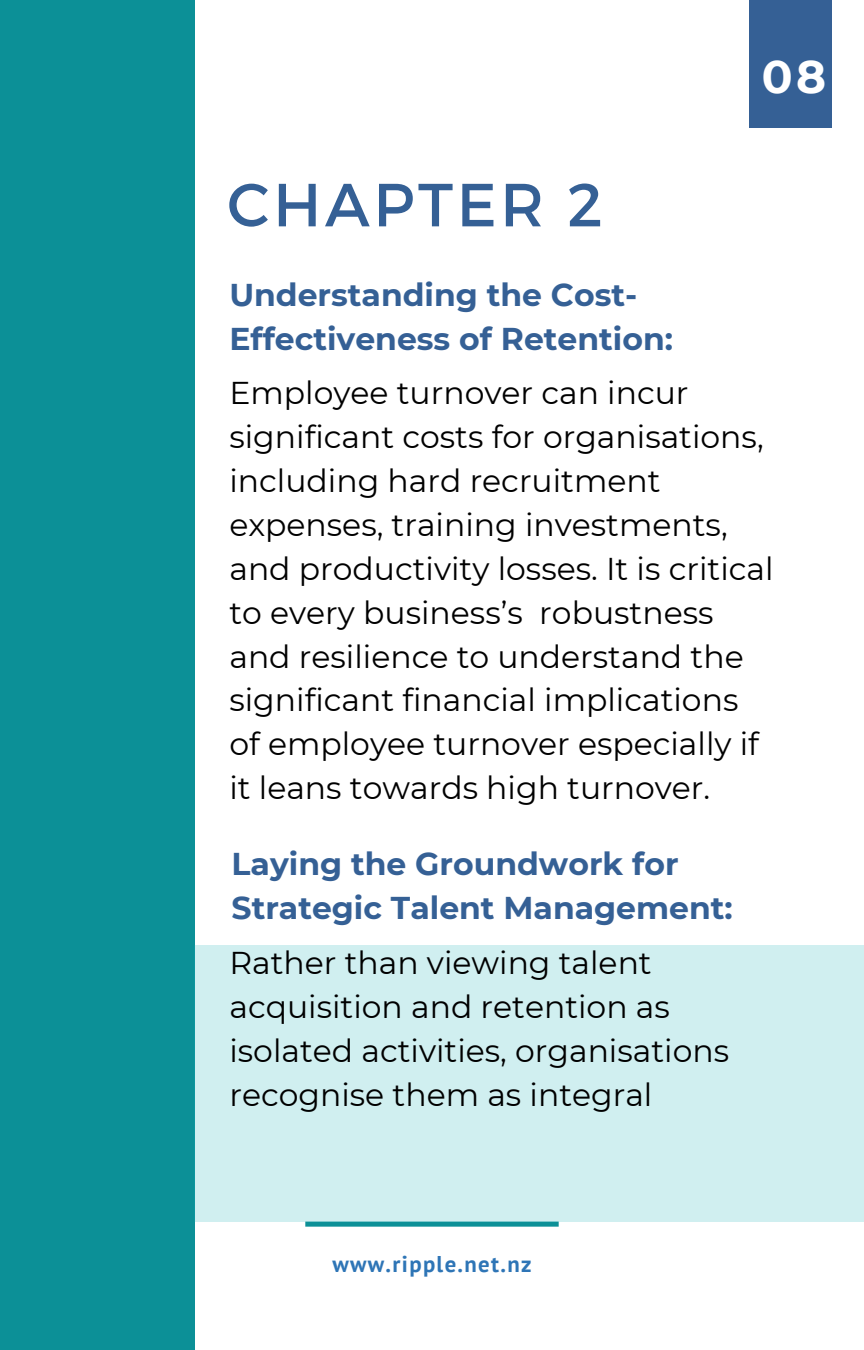
<style>
.page{position:relative;width:864px;height:1350px;background:#fff}
.page>*{position:absolute;margin:0;border:0;box-sizing:border-box;transform-origin:0 0}
.t1{font:60.75px "Montserrat";letter-spacing:.06em;color:#356095}
.t2{font:700 45.45px "Montserrat";color:#fff}
.t3{font:31.5px/43.9px "Montserrat";color:#000}
.t4{font:700 31.5px/43.9px "Montserrat";color:#356095}
.t5{font:700 22.72px "PT Sans";letter-spacing:.06em;color:#2e75b6}
</style>
<div class="page">
<div style="left:305px;top:1222px;width:254px;height:5px;background:#0c9097"></div>
<div style="left:750px;top:0;width:82px;height:128px;background:#356095"></div>
<div style="left:0;top:0;width:194px;height:1350px;background:#0c9097"></div>
<div style="left:194px;top:945px;width:670px;height:277px;background:#d0eff0"></div>
<h2 class="t1" style="left:227px;top:165px;width:377px">CHAPTER 2</h2>
<h1 class="t2" style="left:762px;top:49px;width:66px">08</h1>
<h3 class="t4" style="left:229px;top:272px;width:445px">Understanding the Cost-<br>Effectiveness of Retention:</h3>
<h2 class="t3" style="left:229px;top:371px;width:546px">Employee turnover can incur significant costs for organisations, including hard recruitment expenses, training investments, and productivity losses. It is critical to every business’s robustness and resilience to understand the significant financial implications of employee turnover especially if it leans towards high turnover.</h2>
<h3 class="t4" style="left:232px;top:842px;width:503px">Laying the Groundwork for<br>Strategic Talent Management:</h3>
<p class="t3" style="left:229px;top:941px;width:501px">Rather than viewing talent acquisition and retention as isolated activities, organisations recognise them as integral</p>
<p class="t5" style="left:332px;top:1249px;width:201px">www.ripple.net.nz</p>
</div>
